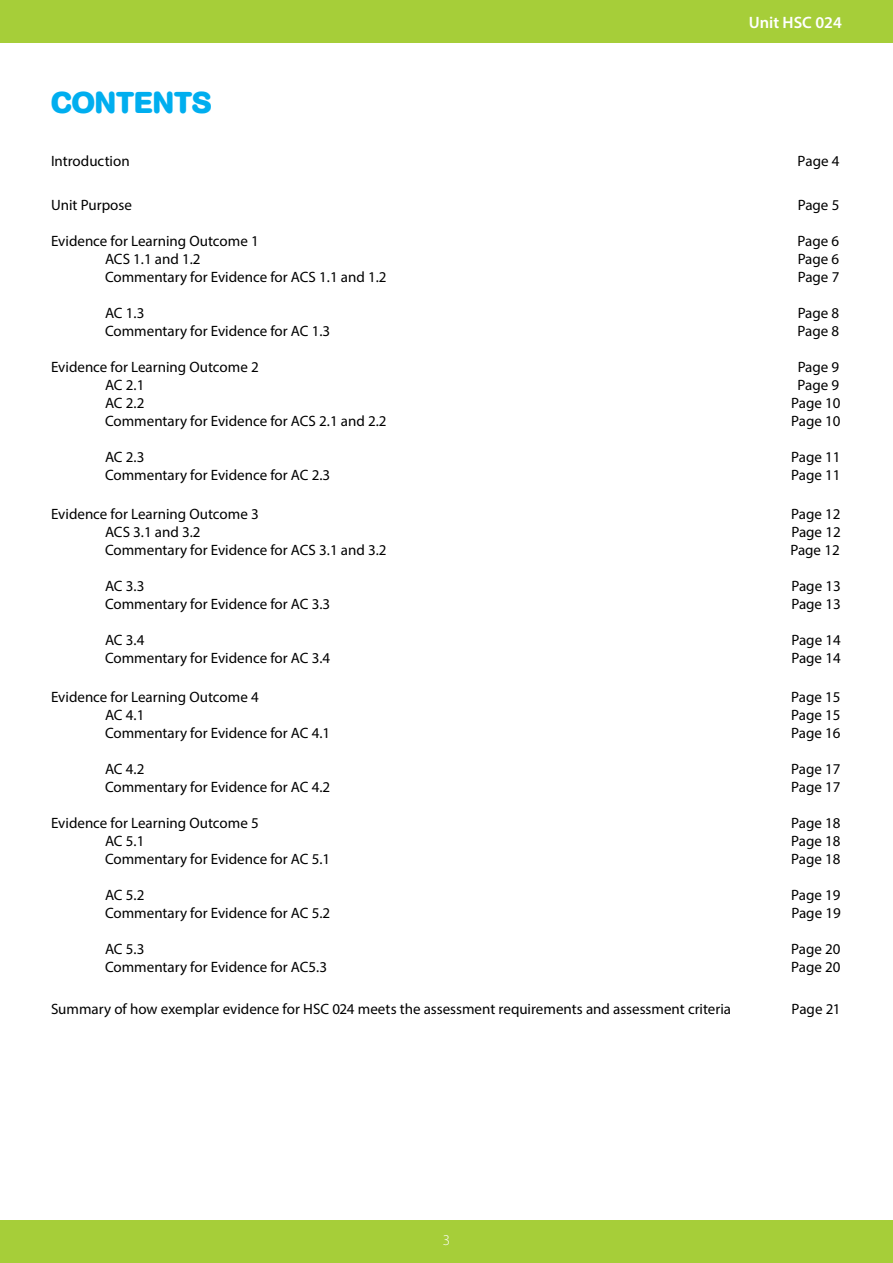
<style>
.page{position:relative;width:893px;height:1263px;background:#fff}
.page>*{position:absolute;margin:0;border:0;box-sizing:border-box;transform-origin:0 0}
.t1{font:700 30px "AG Book Rounded";color:#00aeef}
.t2{font:600 16.5px "Myriad Pro";color:#fff}
.t3{font:15px "Myriad Pro";color:#000}
.t4{font:300 15px "Myriad Pro";color:#fff}
</style>
<div class="page">
<div style="left:0;top:0;width:893px;height:43px;background:#a6ce39"></div>
<div style="left:0;top:1220px;width:893px;height:43px;background:#a6ce39"></div>
<h1 class="t1" style="left:51px;top:85px;width:162px">CONTENTS</h1>
<p class="t2" style="left:749px;top:12px;width:95px">Unit HSC 024</p>
<p class="t3" style="left:51px;top:151px;width:80px">Introduction</p>
<p class="t3" style="left:798px;top:151px;width:43px">Page 4</p>
<p class="t3" style="left:51px;top:196px;width:82px">Unit Purpose</p>
<p class="t3" style="left:798px;top:196px;width:43px">Page 5</p>
<p class="t3" style="left:51px;top:232px;width:209px">Evidence for Learning Outcome 1</p>
<p class="t3" style="left:798px;top:232px;width:43px">Page 6</p>
<p class="t3" style="left:105px;top:250px;width:97px">ACS 1.1 and 1.2</p>
<p class="t3" style="left:798px;top:250px;width:43px">Page 6</p>
<p class="t3" style="left:105px;top:268px;width:283px">Commentary for Evidence for ACS 1.1 and 1.2</p>
<p class="t3" style="left:798px;top:268px;width:43px">Page 7</p>
<p class="t3" style="left:105px;top:304px;width:41px">AC 1.3</p>
<p class="t3" style="left:798px;top:304px;width:43px">Page 8</p>
<p class="t3" style="left:105px;top:322px;width:227px">Commentary for Evidence for AC 1.3</p>
<p class="t3" style="left:798px;top:322px;width:43px">Page 8</p>
<p class="t3" style="left:51px;top:358px;width:209px">Evidence for Learning Outcome 2</p>
<p class="t3" style="left:798px;top:358px;width:43px">Page 9</p>
<p class="t3" style="left:105px;top:376px;width:41px">AC 2.1</p>
<p class="t3" style="left:798px;top:376px;width:43px">Page 9</p>
<p class="t3" style="left:105px;top:394px;width:41px">AC 2.2</p>
<p class="t3" style="left:791px;top:394px;width:51px">Page 10</p>
<p class="t3" style="left:105px;top:412px;width:283px">Commentary for Evidence for ACS 2.1 and 2.2</p>
<p class="t3" style="left:791px;top:412px;width:51px">Page 10</p>
<p class="t3" style="left:105px;top:448px;width:41px">AC 2.3</p>
<p class="t3" style="left:791px;top:448px;width:51px">Page 11</p>
<p class="t3" style="left:105px;top:466px;width:227px">Commentary for Evidence for AC 2.3</p>
<p class="t3" style="left:791px;top:466px;width:51px">Page 11</p>
<p class="t3" style="left:51px;top:505px;width:209px">Evidence for Learning Outcome 3</p>
<p class="t3" style="left:791px;top:505px;width:51px">Page 12</p>
<p class="t3" style="left:105px;top:523px;width:97px">ACS 3.1 and 3.2</p>
<p class="t3" style="left:791px;top:523px;width:51px">Page 12</p>
<p class="t3" style="left:105px;top:541px;width:283px">Commentary for Evidence for ACS 3.1 and 3.2</p>
<p class="t3" style="left:790px;top:541px;width:51px">Page 12</p>
<p class="t3" style="left:105px;top:577px;width:41px">AC 3.3</p>
<p class="t3" style="left:791px;top:577px;width:51px">Page 13</p>
<p class="t3" style="left:105px;top:595px;width:227px">Commentary for Evidence for AC 3.3</p>
<p class="t3" style="left:791px;top:595px;width:51px">Page 13</p>
<p class="t3" style="left:105px;top:631px;width:41px">AC 3.4</p>
<p class="t3" style="left:791px;top:631px;width:51px">Page 14</p>
<p class="t3" style="left:105px;top:649px;width:227px">Commentary for Evidence for AC 3.4</p>
<p class="t3" style="left:791px;top:649px;width:51px">Page 14</p>
<p class="t3" style="left:51px;top:688px;width:209px">Evidence for Learning Outcome 4</p>
<p class="t3" style="left:791px;top:688px;width:51px">Page 15</p>
<p class="t3" style="left:105px;top:706px;width:41px">AC 4.1</p>
<p class="t3" style="left:791px;top:706px;width:51px">Page 15</p>
<p class="t3" style="left:105px;top:724px;width:227px">Commentary for Evidence for AC 4.1</p>
<p class="t3" style="left:791px;top:724px;width:51px">Page 16</p>
<p class="t3" style="left:105px;top:760px;width:41px">AC 4.2</p>
<p class="t3" style="left:791px;top:760px;width:51px">Page 17</p>
<p class="t3" style="left:105px;top:778px;width:227px">Commentary for Evidence for AC 4.2</p>
<p class="t3" style="left:791px;top:778px;width:51px">Page 17</p>
<p class="t3" style="left:51px;top:814px;width:209px">Evidence for Learning Outcome 5</p>
<p class="t3" style="left:791px;top:814px;width:51px">Page 18</p>
<p class="t3" style="left:105px;top:832px;width:41px">AC 5.1</p>
<p class="t3" style="left:791px;top:832px;width:51px">Page 18</p>
<p class="t3" style="left:105px;top:850px;width:227px">Commentary for Evidence for AC 5.1</p>
<p class="t3" style="left:791px;top:850px;width:51px">Page 18</p>
<p class="t3" style="left:105px;top:886px;width:41px">AC 5.2</p>
<p class="t3" style="left:791px;top:886px;width:51px">Page 19</p>
<p class="t3" style="left:105px;top:904px;width:227px">Commentary for Evidence for AC 5.2</p>
<p class="t3" style="left:791px;top:904px;width:51px">Page 19</p>
<p class="t3" style="left:105px;top:940px;width:41px">AC 5.3</p>
<p class="t3" style="left:791px;top:940px;width:51px">Page 20</p>
<p class="t3" style="left:105px;top:958px;width:224px">Commentary for Evidence for AC5.3</p>
<p class="t3" style="left:791px;top:958px;width:51px">Page 20</p>
<p class="t3" style="left:51px;top:1000px;width:682px">Summary of how exemplar evidence for HSC 024 meets the assessment requirements and assessment criteria</p>
<p class="t3" style="left:791px;top:1000px;width:50px">Page 21</p>
<p class="t4" style="left:443px;top:1232px;width:9px">3</p>
</div>
